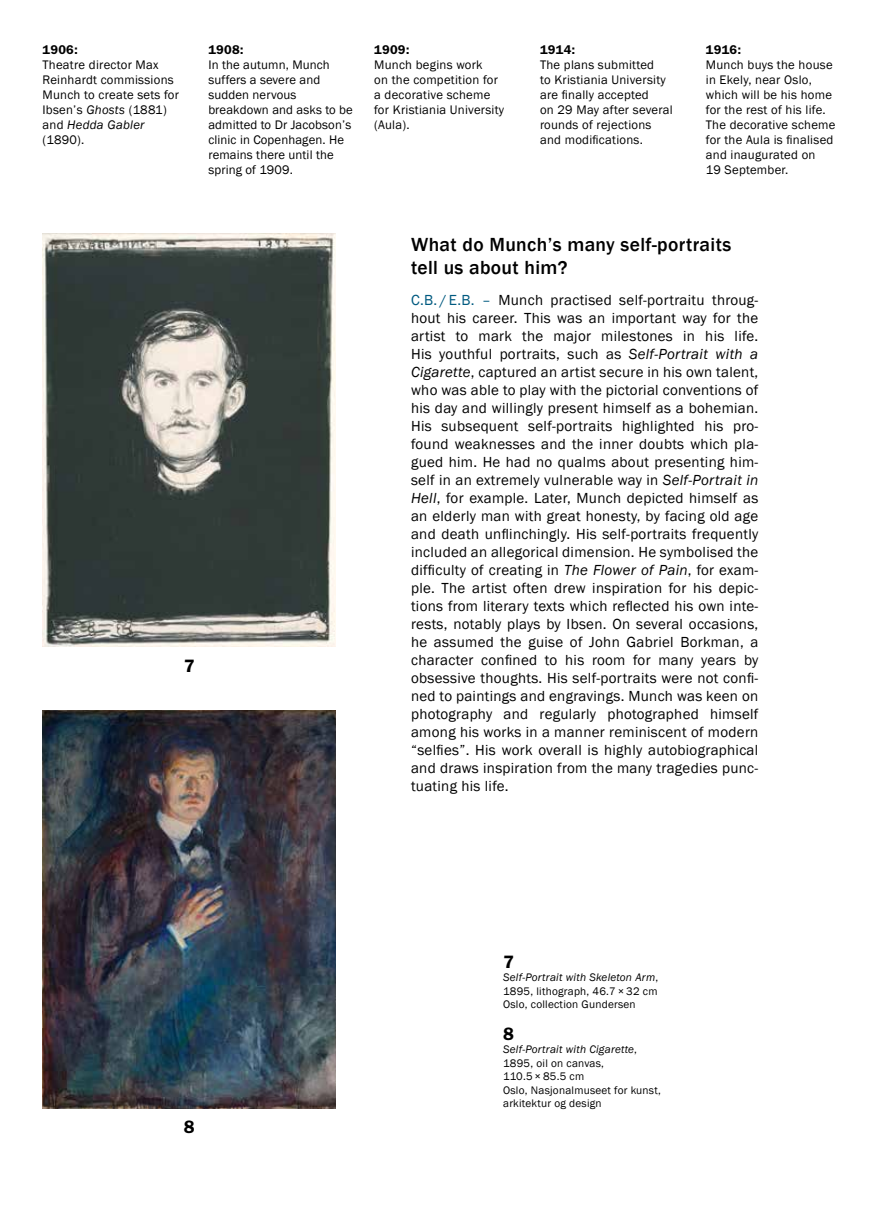
<style>
.page{position:relative;width:893px;height:1212px;background:#fff}
.page>*{position:absolute;margin:0;border:0;box-sizing:border-box;transform-origin:0 0}
.t1{font:500 19.5px/22.5px "Franklin Gothic";letter-spacing:.02em;color:#000}
.t2{font:600 18px "Franklin Gothic";color:#000}
.t3{font:15px/18px "Franklin Gothic";letter-spacing:.02em;color:#000;text-align:justify}
.t4{font:12.75px/15px "Franklin Gothic";letter-spacing:.02em;color:#000}
.t5{font:600 12.75px "Franklin Gothic";letter-spacing:.02em;color:#000}
.t6{font:11.25px/13.5px "Franklin Gothic";letter-spacing:.02em;color:#000;text-align:justify}
.s1{font-style:italic}
.s2{color:#005a80}
</style>
<div class="page">
<img style="left:43px;top:234px;width:293px;height:413px">
<img style="left:43px;top:710px;width:293px;height:398px">
<p class="t5" style="left:43px;top:42px;width:37px">1906:</p>
<p class="t4" style="left:43px;top:58px;width:138px">Theatre director Max<br>Reinhardt commissions<br>Munch to create sets for<br>Ibsen’s <span class="s1">Ghosts</span> (1881) and <span class="s1">Hedda Gabler </span>(1890).</p>
<p class="t5" style="left:208px;top:42px;width:37px">1908:</p>
<p class="t4" style="left:208px;top:58px;width:146px">In the autumn, Munch suffers a severe and sudden nervous breakdown and asks to be admitted to Dr Jacobson’s clinic in Copenhagen. He remains there until the spring of 1909.</p>
<p class="t5" style="left:374px;top:42px;width:37px">1909:</p>
<p class="t4" style="left:374px;top:58px;width:132px">Munch begins work<br>on the competition for a decorative scheme for Kristiania University (Aula).</p>
<p class="t5" style="left:540px;top:42px;width:37px">1914:</p>
<p class="t4" style="left:540px;top:58px;width:134px">The plans submitted<br>to Kristiania University are finally accepted<br>on 29 May after several rounds of rejections and modifications.</p>
<p class="t5" style="left:706px;top:42px;width:37px">1916:</p>
<p class="t4" style="left:706px;top:58px;width:131px">Munch buys the house in Ekely, near Oslo, which will be his home for the rest of his life.<br>The decorative scheme for the Aula is finalised and inaugurated on<br>19 September.</p>
<p class="t2" style="left:184px;top:655px;width:12px">7</p>
<h1 class="t1" style="left:411px;top:234px;width:322px">What do Munch’s many self-portraits tell us about him?</h1>
<p class="t3" style="left:411px;top:292px;width:349px"><span class="s2">C.B. / E.B. –</span> Munch practised self-portraitu throug&shy;hout his career. This was an important way for the artist to mark the major milestones in his life.<br>His youthful portraits, such as <span class="s1">Self-Portrait with a Cigarette</span>, captured an artist secure in his own talent, who was able to play with the pictorial conventions of his day and willingly present himself as a bohemian.<br>His subsequent self-portraits highlighted his pro&shy;found weaknesses and the inner doubts which pla&shy;gued him. He had no qualms about presenting him&shy;self in an extremely vulnerable way in <span class="s1">Self-Portrait in Hell</span>, for example. Later, Munch depicted himself as an elderly man with great honesty, by facing old age and death unflinchingly. His self-portraits frequently included an allegorical dimension. He symbolised the difficulty of creating in <span class="s1">The Flower of Pain</span>, for exam&shy;ple. The artist often drew inspiration for his depic&shy;tions from literary texts which reflected his own inte&shy;rests, notably plays by Ibsen. On several occasions, he assumed the guise of John Gabriel Borkman, a character confined to his room for many years by obsessive thoughts. His self-portraits were not confi&shy;ned to paintings and engravings. Munch was keen on photography and regularly photographed himself among his works in a manner reminiscent of modern “selfies”. His work overall is highly autobiographical and draws inspiration from the many tragedies punc&shy;tuating his life.</p>
<p class="t2" style="left:184px;top:1116px;width:12px">8</p>
<p class="t2" style="left:503px;top:951px;width:12px">7</p>
<p class="t6" style="left:503px;top:971px;width:157px"><span class="s1">Self-Portrait with Skeleton Arm</span>, 1895, lithograph, 46.7 × 32 cm Oslo, collection Gundersen</p>
<p class="t2" style="left:503px;top:1023px;width:12px">8</p>
<p class="t6" style="left:503px;top:1043px;width:159px;text-align:left"><span class="s1">Self-Portrait with Cigarette</span>,<br>1895, oil on canvas,<br>110.5 × 85.5 cm<br>Oslo, Nasjonalmuseet for kunst, arkitektur og design</p>
</div>
